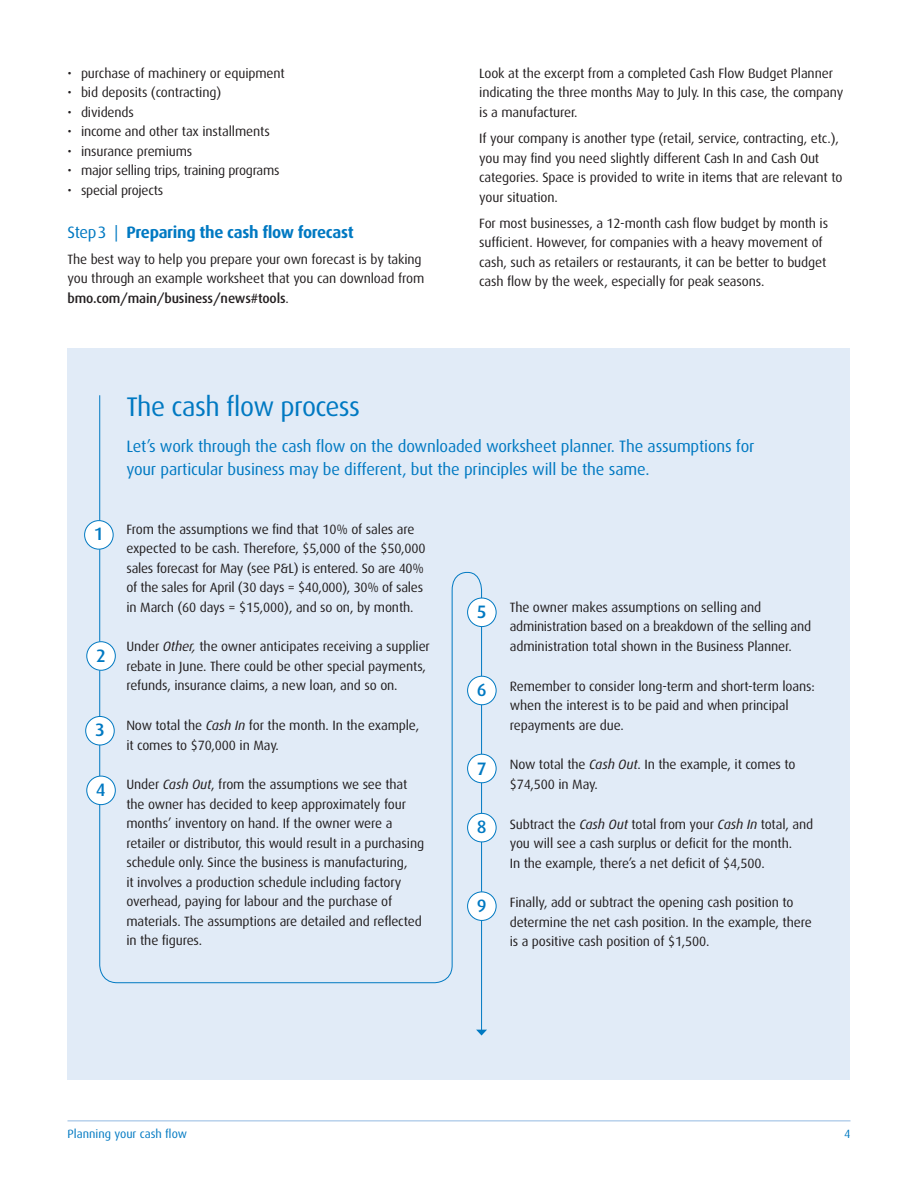
<style>
.page{position:relative;width:918px;height:1188px;background:#fff}
.page>*{position:absolute;margin:0;border:0;box-sizing:border-box;transform-origin:0 0}
.alt_bullet{font:27px "Dax";letter-spacing:-.02em;color:#0079c2}
.new_body{font:500 18px "Dax";color:#0079c2}
.new_body-2{font:16.5px/22.5px "Dax";letter-spacing:-.01em;color:#0079c2}
._11-15_blue_bld{font:700 16.5px "Dax";letter-spacing:-.02em;color:#0079c2}
.new_body-3{font:13.5px/19.5px "Dax";letter-spacing:-.01em;color:#231f20}
.Folio__left_justifie{font:12px "Dax";color:#0079c2}
.Folio__right_justifi{font:12px "Dax";color:#0079c2}
.s1{font-weight:400}
.s2{font-weight:500}
.s3{font-style:italic}
</style>
<div class="page">
<div style="left:68px;top:349px;width:782px;height:731px;background:#e1ebf7"></div>
<svg style="left:99px;top:395px;width:383px;height:635px"></svg>
<svg style="left:476px;top:1030px;width:11px;height:6px"></svg>
<div style="left:86px;top:641px;width:30px;height:30px;background:#fff;border:1px solid #0079c2;border-radius:50%"></div>
<div style="left:85px;top:716px;width:30px;height:29px;background:#fff;border:1px solid #0079c2;border-radius:50%"></div>
<div style="left:86px;top:776px;width:30px;height:29px;background:#fff;border:1px solid #0079c2;border-radius:50%"></div>
<div style="left:84px;top:520px;width:30px;height:30px;background:#fff;border:1px solid #0079c2;border-radius:50%"></div>
<div style="left:467px;top:598px;width:30px;height:29px;background:#fff;border:1px solid #0079c2;border-radius:50%"></div>
<div style="left:467px;top:676px;width:30px;height:29px;background:#fff;border:1px solid #0079c2;border-radius:50%"></div>
<div style="left:467px;top:754px;width:30px;height:29px;background:#fff;border:1px solid #0079c2;border-radius:50%"></div>
<div style="left:467px;top:813px;width:30px;height:29px;background:#fff;border:1px solid #0079c2;border-radius:50%"></div>
<div style="left:467px;top:892px;width:30px;height:29px;background:#fff;border:1px solid #0079c2;border-radius:50%"></div>
<hr style="left:68px;top:1121px;width:782px;height:1px;background:#94b9e1">
<p class="new_body-3" style="left:68px;top:64px;width:219px">• purchase of machinery or equipment</p>
<p class="new_body-3" style="left:68px;top:83px;width:155px">• bid deposits (contracting)</p>
<p class="new_body-3" style="left:68px;top:103px;width:68px">• dividends</p>
<p class="new_body-3" style="left:68px;top:122px;width:204px">• income and other tax installments</p>
<p class="new_body-3" style="left:68px;top:142px;width:126px">• insurance premiums</p>
<p class="new_body-3" style="left:68px;top:161px;width:214px">• major selling trips, training programs</p>
<p class="new_body-3" style="left:68px;top:181px;width:97px">• special projects</p>
<p class="_11-15_blue_bld" style="left:68px;top:223px;width:288px"><span class="s1">Step3 |</span> Preparing the cash flow forecast</p>
<p class="new_body-3" style="left:68px;top:250px;width:358px">The best way to help you prepare your own forecast is by taking you through an example worksheet that you can download from <span class="s2">bmo.com/main/business/news#tools</span>.</p>
<p class="new_body-3" style="left:479px;top:64px;width:366px">Look at the excerpt from a completed Cash Flow Budget Planner indicating the three months May to July. In this case, the company is a manufacturer.</p>
<p class="new_body-3" style="left:479px;top:129px;width:365px">If your company is another type (retail, service, contracting, etc.), you may find you need slightly different Cash In and Cash Out categories. Space is provided to write in items that are relevant to your situation.</p>
<p class="new_body-3" style="left:479px;top:214px;width:350px">For most businesses, a 12-month cash flow budget by month is sufficient. However, for companies with a heavy movement of cash, such as retailers or restaurants, it can be better to budget cash flow by the week, especially for peak seasons.</p>
<p class="new_body" style="left:94px;top:524px;width:11px">1</p>
<p class="new_body" style="left:96px;top:645px;width:11px">2</p>
<p class="new_body" style="left:95px;top:720px;width:11px">3</p>
<p class="new_body" style="left:96px;top:780px;width:11px">4</p>
<p class="alt_bullet" style="left:126px;top:392px;width:235px">The cash flow process</p>
<p class="new_body-2" style="left:126px;top:435px;width:630px">Let’s work through the cash flow on the downloaded worksheet planner. The assumptions for your particular business may be different, but the principles will be the same.</p>
<p class="new_body-3" style="left:126px;top:519px;width:301px">From the assumptions we find that 10% of sales are expected to be cash. Therefore, $5,000 of the $50,000 sales forecast for May (see P&amp;L) is entered. So are 40% of the sales for April (30 days = $40,000), 30% of sales in March (60 days = $15,000), and so on, by month.</p>
<p class="new_body-3" style="left:126px;top:637px;width:305px">Under <span class="s3">Other,</span> the owner anticipates receiving a supplier rebate in June. There could be other special payments, refunds, insurance claims, a new loan, and so on.</p>
<p class="new_body-3" style="left:126px;top:716px;width:294px">Now total the <span class="s3">Cash In</span> for the month. In the example, it comes to $70,000 in May.</p>
<p class="new_body-3" style="left:126px;top:775px;width:299px">Under <span class="s3">Cash Out</span>, from the assumptions we see that the owner has decided to keep approximately four months’ inventory on hand. If the owner were a retailer or distributor, this would result in a purchasing schedule only. Since the business is manufacturing,<br>it involves a production schedule including factory overhead, paying for labour and the purchase of materials. The assumptions are detailed and reflected in the figures.</p>
<p class="new_body" style="left:477px;top:602px;width:11px">5</p>
<p class="new_body" style="left:477px;top:680px;width:11px">6</p>
<p class="new_body" style="left:477px;top:759px;width:11px">7</p>
<p class="new_body" style="left:477px;top:817px;width:11px">8</p>
<p class="new_body" style="left:477px;top:896px;width:11px">9</p>
<p class="new_body-3" style="left:510px;top:597px;width:303px">The owner makes assumptions on selling and administration based on a breakdown of the selling and administration total shown in the Business Planner.</p>
<p class="new_body-3" style="left:510px;top:676px;width:307px">Remember to consider long-term and short-term loans: when the interest is to be paid and when principal repayments are due.</p>
<p class="new_body-3" style="left:510px;top:755px;width:287px">Now total the <span class="s3">Cash Out</span>. In the example, it comes to $74,500 in May.</p>
<p class="new_body-3" style="left:510px;top:814px;width:305px">Subtract the <span class="s3">Cash Out</span> total from your <span class="s3">Cash In</span> total, and you will see a cash surplus or deficit for the month.<br>In the example, there’s a net deficit of $4,500.</p>
<p class="new_body-3" style="left:510px;top:893px;width:304px">Finally, add or subtract the opening cash position to determine the net cash position. In the example, there is a positive cash position of $1,500.</p>
<p class="Folio__left_justifie" style="left:68px;top:1127px;width:121px">Planning your cash flow</p>
<p class="Folio__right_justifi" style="left:844px;top:1127px;width:8px">4</p>
</div>
